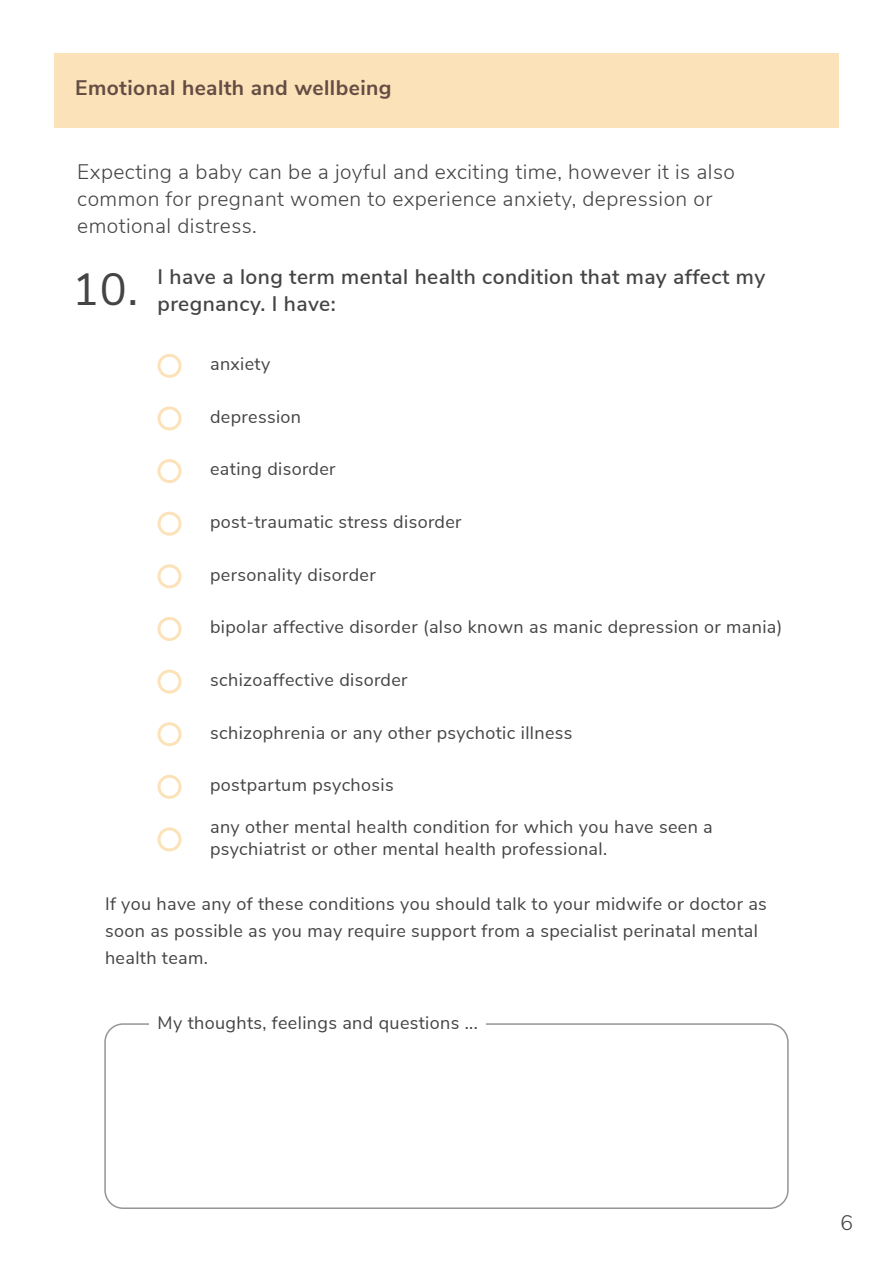
<style>
.page{position:relative;width:893px;height:1263px;background:#fff}
.page>*{position:absolute;margin:0;border:0;box-sizing:border-box;transform-origin:0 0}
.MB_Standfirst{font:45px "Nunito Sans";color:#444}
.MB_Standfirst-2{font:300 21px/27px "Nunito Sans";letter-spacing:.02em;color:#444}
.Q{font:600 21px/27px "Nunito Sans";letter-spacing:.02em;color:#444}
.t1{font:700 21px "Nunito Sans";letter-spacing:.02em;color:#644d45}
.Radio{font:18px/22.5px "Nunito Sans";letter-spacing:.02em;color:#444}
.MB_Body{font:18px/27px "Nunito Sans";letter-spacing:.02em;color:#444}
.Box_Title{font:18px "Nunito Sans";letter-spacing:.02em;color:#444}
</style>
<div class="page">
<div style="left:54px;top:53px;width:785px;height:74px;background:#fce2b8"></div>
<div style="left:157px;top:354px;width:24px;height:24px;border:3px solid #fce2b8;border-radius:50%"></div>
<div style="left:157px;top:459px;width:24px;height:24px;border:3px solid #fce2b8;border-radius:50%"></div>
<div style="left:157px;top:564px;width:24px;height:24px;border:3px solid #fce2b8;border-radius:50%"></div>
<div style="left:157px;top:670px;width:24px;height:24px;border:3px solid #fce2b8;border-radius:50%"></div>
<div style="left:157px;top:775px;width:24px;height:24px;border:3px solid #fce2b8;border-radius:50%"></div>
<div style="left:157px;top:406px;width:24px;height:24px;border:3px solid #fce2b8;border-radius:50%"></div>
<div style="left:157px;top:512px;width:24px;height:24px;border:3px solid #fce2b8;border-radius:50%"></div>
<div style="left:157px;top:617px;width:24px;height:24px;border:3px solid #fce2b8;border-radius:50%"></div>
<div style="left:157px;top:722px;width:24px;height:24px;border:3px solid #fce2b8;border-radius:50%"></div>
<div style="left:157px;top:827px;width:24px;height:24px;border:3px solid #fce2b8;border-radius:50%"></div>
<div style="left:104px;top:1023px;width:685px;height:186px;border:2px solid #939598;border-radius:18px"></div>
<div style="left:149px;top:1011px;width:337px;height:24px;background:#fff"></div>
<p class="t1" style="left:75px;top:72px;width:318px">Emotional health and wellbeing</p>
<p class="MB_Standfirst-2" style="left:77px;top:157px;width:659px">Expecting a baby can be a joyful and exciting time, however it is also common for pregnant women to experience anxiety, depression or emotional distress.</p>
<p class="MB_Standfirst" style="left:72px;top:256px;width:68px">10.</p>
<p class="Q" style="left:158px;top:262px;width:609px">I have a long term mental health condition that may affect my pregnancy. I have:</p>
<p class="Radio" style="left:210px;top:352px;width:62px">anxiety</p>
<p class="Radio" style="left:210px;top:404px;width:93px">depression</p>
<p class="Radio" style="left:210px;top:457px;width:127px">eating disorder</p>
<p class="Radio" style="left:210px;top:509px;width:253px">post-traumatic stress disorder</p>
<p class="Radio" style="left:210px;top:562px;width:167px">personality disorder</p>
<p class="Radio" style="left:210px;top:615px;width:574px">bipolar affective disorder (also known as manic depression or mania)</p>
<p class="Radio" style="left:210px;top:667px;width:199px">schizoaffective disorder</p>
<p class="Radio" style="left:210px;top:720px;width:364px">schizophrenia or any other psychotic illness</p>
<p class="Radio" style="left:210px;top:773px;width:185px">postpartum psychosis</p>
<p class="Radio" style="left:210px;top:814px;width:504px">any other mental health condition for which you have seen a psychiatrist or other mental health professional.</p>
<p class="MB_Body" style="left:105px;top:889px;width:663px">If you have any of these conditions you should talk to your midwife or doctor as soon as possible as you may require support from a specialist perinatal mental health team.</p>
<p class="Box_Title" style="left:158px;top:1010px;width:322px">My thoughts, feelings and questions ...</p>
<p class="MB_Standfirst-2" style="left:840px;top:1208px;width:14px">6</p>
</div>
